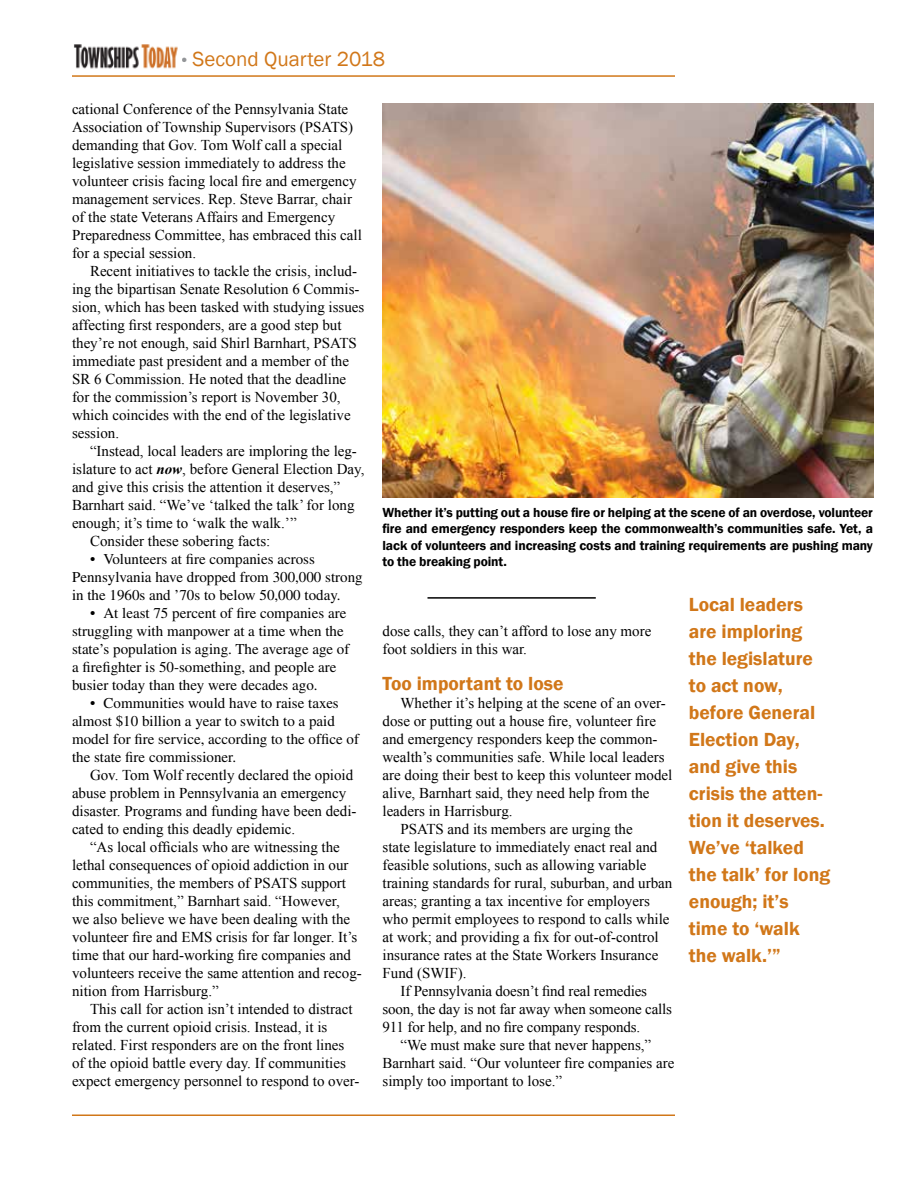
<style>
.page{position:relative;width:918px;height:1188px;background:#fff}
.page>*{position:absolute;margin:0;border:0;box-sizing:border-box;transform-origin:0 0}
.t1{font:21px "Franklin Gothic";color:#d17719}
.t2{font:600 19.5px/27px "Franklin Gothic";color:#d17719}
.t3{font:15px/18px "Times New Roman";color:#000}
.t4{font:15px/18px "Times";color:#000}
.t5{font:600 13.5px/16.5px "Franklin Gothic";letter-spacing:-.01em;color:#000;text-align:justify}
.s1{font-family:"Gill Sans";font-size:18px;color:#939598}
.s2{font-weight:700;font-style:italic}
</style>
<div class="page">
<hr style="left:72px;top:1114px;width:603px;height:2px;background:#d17719">
<hr style="left:72px;top:75px;width:603px;height:2px;background:#d17719">
<img style="left:74px;top:44px;width:104px;height:25px">
<img style="left:382px;top:104px;width:491px;height:394px">
<hr style="left:428px;top:597px;width:168px;height:2px;background:#000">
<h1 class="t1" style="left:181px;top:46px;width:205px"><span class="s1">•</span> Second Quarter 2018</h1>
<p class="t3" style="left:72px;top:100px;width:291px">cational Conference of the Pennsylvania State Association of Township Supervisors (PSATS) demanding that Gov. Tom Wolf call a special legislative session immediately to address the volunteer crisis facing local fire and emergency management services. Rep. Steve Barrar, chair of the state Veterans Affairs and Emergency Preparedness Committee, has embraced this call for a special session.</p>
<p class="t3" style="left:72px;top:262px;width:294px;text-indent:18px">Recent initiatives to tackle the crisis, includ&shy;ing the bipartisan Senate Resolution 6 Commis&shy;sion, which has been tasked with studying issues affecting first responders, are a good step but they’re not enough, said Shirl Barnhart, PSATS immediate past president and a member of the SR 6 Commission. He noted that the deadline for the commission’s report is November 30, which coincides with the end of the legislative session.</p>
<p class="t3" style="left:90px;top:442px;width:268px">“Instead, local leaders are imploring the leg-</p>
<p class="t3" style="left:72px;top:460px;width:294px">islature to act <span class="s2">now</span>, before General Election Day,</p>
<p class="t3" style="left:72px;top:478px;width:270px">and give this crisis the attention it deserves,”</p>
<p class="t3" style="left:72px;top:496px;width:284px">Barnhart said. “We’ve ‘talked the talk’ for long</p>
<p class="t3" style="left:72px;top:514px;width:226px">enough; it’s time to ‘walk the walk.’”</p>
<p class="t3" style="left:90px;top:532px;width:182px">Consider these sobering facts:</p>
<p class="t4" style="left:72px;top:550px;width:292px;text-indent:18px">• Volunteers at fire companies across<br>Pennsylvania have dropped from 300,000 strong in the 1960s and ’70s to below 50,000 today.</p>
<p class="t4" style="left:72px;top:604px;width:279px;text-indent:18px">• At least 75 percent of fire companies are struggling with manpower at a time when the state’s population is aging. The average age of a firefighter is 50-something, and people are busier today than they were decades ago.</p>
<p class="t4" style="left:72px;top:694px;width:289px;text-indent:18px">• Communities would have to raise taxes almost $10 billion a year to switch to a paid model for fire service, according to the office of the state fire commissioner.</p>
<p class="t3" style="left:72px;top:766px;width:286px;text-indent:18px">Gov. Tom Wolf recently declared the opioid abuse problem in Pennsylvania an emergency disaster. Programs and funding have been dedi&shy;cated to ending this deadly epidemic.</p>
<p class="t3" style="left:72px;top:838px;width:291px;text-indent:18px">“As local officials who are witnessing the lethal consequences of opioid addiction in our communities, the members of PSATS support this commitment,” Barnhart said. “However,<br>we also believe we have been dealing with the volunteer fire and EMS crisis for far longer. It’s time that our hard-working fire companies and volunteers receive the same attention and recog&shy;nition from Harrisburg.”</p>
<p class="t3" style="left:72px;top:1000px;width:289px;text-indent:18px">This call for action isn’t intended to distract from the current opioid crisis. Instead, it is related. First responders are on the front lines of the opioid battle every day. If communities expect emergency personnel to respond to over-</p>
<p class="t5" style="left:382px;top:504px;width:492px">Whether it’s putting out a house fire or helping at the scene of an overdose, volunteer fire and emergency responders keep the commonwealth’s communities safe. Yet, a lack of volunteers and increasing costs and training requirements are pushing many to the breaking point.</p>
<h2 class="t2" style="left:689px;top:591px;width:143px">Local leaders are imploring the legislature to act now, before General<br>Election Day, and give this crisis the atten&shy;tion it deserves.<br>We’ve ‘talked the talk’ for long enough; it’s time to ‘walk the walk.’”</h2>
<p class="t3" style="left:382px;top:622px;width:270px">dose calls, they can’t afford to lose any more foot soldiers in this war.</p>
<h2 class="t2" style="left:382px;top:670px;width:182px">Too important to lose</h2>
<p class="t3" style="left:400px;top:694px;width:267px">Whether it’s helping at the scene of an over-</p>
<p class="t3" style="left:382px;top:712px;width:275px">dose or putting out a house fire, volunteer fire</p>
<p class="t3" style="left:382px;top:730px;width:277px">and emergency responders keep the common-</p>
<p class="t3" style="left:382px;top:748px;width:284px">wealth’s communities safe. While local leaders</p>
<p class="t3" style="left:382px;top:766px;width:291px">are doing their best to keep this volunteer model</p>
<p class="t3" style="left:382px;top:784px;width:269px">alive, Barnhart said, they need help from the</p>
<p class="t3" style="left:382px;top:802px;width:132px">leaders in Harrisburg.</p>
<p class="t3" style="left:400px;top:820px;width:234px">PSATS and its members are urging the</p>
<p class="t3" style="left:382px;top:838px;width:276px">state legislature to immediately enact real and</p>
<p class="t3" style="left:382px;top:856px;width:266px">feasible solutions, such as allowing variable</p>
<p class="t3" style="left:382px;top:874px;width:291px">training standards for rural, suburban, and urban</p>
<p class="t3" style="left:382px;top:892px;width:269px">areas; granting a tax incentive for employers</p>
<p class="t3" style="left:382px;top:910px;width:289px">who permit employees to respond to calls while</p>
<p class="t3" style="left:382px;top:928px;width:278px">at work; and providing a fix for out-of-control</p>
<p class="t3" style="left:382px;top:946px;width:277px">insurance rates at the State Workers Insurance</p>
<p class="t3" style="left:382px;top:964px;width:86px">Fund (SWIF).</p>
<p class="t3" style="left:400px;top:982px;width:248px">If Pennsylvania doesn’t find real remedies</p>
<p class="t3" style="left:382px;top:1000px;width:291px">soon, the day is not far away when someone calls</p>
<p class="t3" style="left:382px;top:1018px;width:259px">911 for help, and no fire company responds.</p>
<p class="t3" style="left:400px;top:1036px;width:252px">“We must make sure that never happens,”</p>
<p class="t3" style="left:382px;top:1054px;width:294px">Barnhart said. “Our volunteer fire companies are</p>
<p class="t3" style="left:382px;top:1072px;width:181px">simply too important to lose.”</p>
</div>
